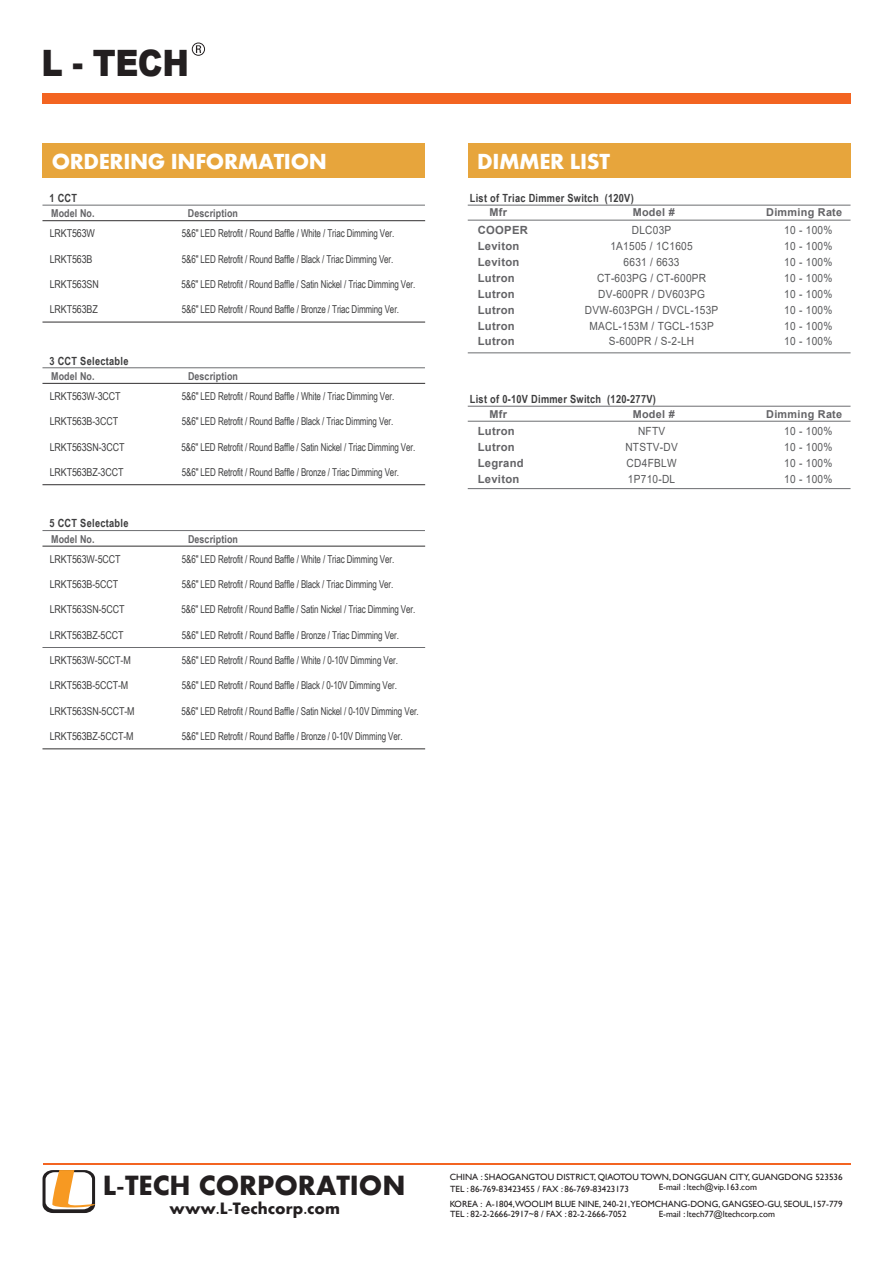
<style>
.page{position:relative;width:893px;height:1263px;background:#fff}
.page>*{position:absolute;margin:0;border:0;box-sizing:border-box;transform-origin:0 0}
.t1{font:900 36.3px "Arial";color:#231f20;scale:.88 1}
.t2{font:700 28.8px "Aharoni";color:#231f20}
.t3{font:700 22.5px "Aharoni";letter-spacing:-.015em;color:#fff}
.t4{font:700 16.95px "Aharoni";color:#231f20}
.t5{font:11.25px "Arial";letter-spacing:.025em;color:#57585a;scale:.9 1}
.t6{font:700 11.25px "Arial Narrow";letter-spacing:.025em;color:#3e3e3f}
.t7{font:700 11.25px "Arial";letter-spacing:.025em;color:#636366}
.t8{font:10.8px "Arial Narrow";letter-spacing:-.01em;color:#3e3e3f;scale:.9 1}
.t9{font:10.8px "Arial Narrow";letter-spacing:-.01em;color:#3e3e3f}
.t10{font:700 10.8px "Arial Narrow";letter-spacing:.01em;color:#636366}
.t11{font:700 10.8px "Arial";letter-spacing:.025em;color:#636366}
.t12{font:9px "Gill Sans";color:#231f20}
</style>
<div class="page">
<div style="left:42px;top:143px;width:383px;height:34px;background:#e7a53c"></div>
<div style="left:468px;top:143px;width:382px;height:34px;background:#e7a53c"></div>
<hr style="left:468px;top:220px;width:382px;height:1px;background:#6c6d70">
<hr style="left:468px;top:353px;width:382px;height:1px;background:#6c6d70">
<hr style="left:468px;top:205px;width:382px;height:1px;background:#6c6d70">
<hr style="left:468px;top:406px;width:382px;height:1px;background:#6c6d70">
<hr style="left:468px;top:421px;width:382px;height:1px;background:#6c6d70">
<hr style="left:468px;top:488px;width:382px;height:1px;background:#6c6d70">
<div style="left:42px;top:93px;width:808px;height:11px;background:#f36421"></div>
<svg style="left:192px;top:43px;width:13px;height:13px"></svg>
<hr style="left:43px;top:1163px;width:807px;height:2px;background:#f36421">
<svg style="left:43px;top:1170px;width:53px;height:43px"></svg>
<hr style="left:42px;top:205px;width:383px;height:1px;background:#6c6d70">
<hr style="left:42px;top:220px;width:383px;height:1px;background:#312f30">
<hr style="left:42px;top:322px;width:383px;height:1px;background:#312f30">
<hr style="left:42px;top:367px;width:383px;height:1px;background:#6c6d70">
<hr style="left:42px;top:383px;width:383px;height:1px;background:#312f30">
<hr style="left:42px;top:484px;width:383px;height:1px;background:#312f30">
<hr style="left:42px;top:530px;width:383px;height:1px;background:#6c6d70">
<hr style="left:42px;top:546px;width:383px;height:1px;background:#312f30">
<hr style="left:42px;top:647px;width:383px;height:1px;background:#6c6d70">
<hr style="left:42px;top:749px;width:383px;height:1px;background:#312f30">
<h1 class="t1" style="left:41px;top:36px;width:169px">L - TECH</h1>
<h3 class="t3" style="left:52px;top:153px;width:277px">ORDERING INFORMATION</h3>
<p class="t6" style="left:49px;top:190px;width:29px">1 CCT</p>
<p class="t10" style="left:51px;top:205px;width:45px">Model No.</p>
<p class="t10" style="left:188px;top:205px;width:52px">Description</p>
<p class="t9" style="left:50px;top:226px;width:47px">LRKT563W</p>
<p class="t8" style="left:182px;top:226px;width:238px">5&amp;6" LED Retrofit / Round Baffle / White / Triac Dimming Ver.</p>
<p class="t9" style="left:50px;top:251px;width:44px">LRKT563B</p>
<p class="t8" style="left:182px;top:251px;width:237px">5&amp;6" LED Retrofit / Round Baffle / Black / Triac Dimming Ver.</p>
<p class="t9" style="left:50px;top:276px;width:51px">LRKT563SN</p>
<p class="t8" style="left:182px;top:276px;width:261px">5&amp;6" LED Retrofit / Round Baffle / Satin Nickel / Triac Dimming Ver.</p>
<p class="t9" style="left:50px;top:302px;width:50px">LRKT563BZ</p>
<p class="t8" style="left:182px;top:302px;width:243px">5&amp;6" LED Retrofit / Round Baffle / Bronze / Triac Dimming Ver.</p>
<p class="t6" style="left:49px;top:352px;width:81px">3 CCT Selectable</p>
<p class="t10" style="left:51px;top:368px;width:45px">Model No.</p>
<p class="t9" style="left:50px;top:388px;width:72px">LRKT563W-3CCT</p>
<p class="t9" style="left:50px;top:414px;width:70px">LRKT563B-3CCT</p>
<p class="t9" style="left:50px;top:439px;width:76px">LRKT563SN-3CCT</p>
<p class="t9" style="left:50px;top:464px;width:75px">LRKT563BZ-3CCT</p>
<p class="t6" style="left:49px;top:515px;width:81px">5 CCT Selectable</p>
<p class="t10" style="left:51px;top:531px;width:45px">Model No.</p>
<p class="t9" style="left:50px;top:551px;width:72px">LRKT563W-5CCT</p>
<p class="t9" style="left:50px;top:576px;width:70px">LRKT563B-5CCT</p>
<p class="t9" style="left:50px;top:602px;width:76px">LRKT563SN-5CCT</p>
<p class="t9" style="left:50px;top:627px;width:75px">LRKT563BZ-5CCT</p>
<p class="t9" style="left:50px;top:652px;width:83px">LRKT563W-5CCT-M</p>
<p class="t9" style="left:50px;top:678px;width:80px">LRKT563B-5CCT-M</p>
<p class="t9" style="left:50px;top:703px;width:86px">LRKT563SN-5CCT-M</p>
<p class="t9" style="left:50px;top:728px;width:85px">LRKT563BZ-5CCT-M</p>
<p class="t10" style="left:188px;top:368px;width:52px">Description</p>
<p class="t8" style="left:182px;top:388px;width:238px">5&amp;6" LED Retrofit / Round Baffle / White / Triac Dimming Ver.</p>
<p class="t8" style="left:182px;top:414px;width:237px">5&amp;6" LED Retrofit / Round Baffle / Black / Triac Dimming Ver.</p>
<p class="t8" style="left:182px;top:439px;width:261px">5&amp;6" LED Retrofit / Round Baffle / Satin Nickel / Triac Dimming Ver.</p>
<p class="t8" style="left:182px;top:464px;width:243px">5&amp;6" LED Retrofit / Round Baffle / Bronze / Triac Dimming Ver.</p>
<p class="t10" style="left:188px;top:531px;width:52px">Description</p>
<p class="t8" style="left:182px;top:551px;width:238px">5&amp;6" LED Retrofit / Round Baffle / White / Triac Dimming Ver.</p>
<p class="t8" style="left:182px;top:576px;width:237px">5&amp;6" LED Retrofit / Round Baffle / Black / Triac Dimming Ver.</p>
<p class="t8" style="left:182px;top:602px;width:261px">5&amp;6" LED Retrofit / Round Baffle / Satin Nickel / Triac Dimming Ver.</p>
<p class="t8" style="left:182px;top:627px;width:243px">5&amp;6" LED Retrofit / Round Baffle / Bronze / Triac Dimming Ver.</p>
<p class="t8" style="left:182px;top:652px;width:242px">5&amp;6" LED Retrofit / Round Baffle / White / 0-10V Dimming Ver.</p>
<p class="t8" style="left:182px;top:678px;width:241px">5&amp;6" LED Retrofit / Round Baffle / Black / 0-10V Dimming Ver.</p>
<p class="t8" style="left:182px;top:703px;width:265px">5&amp;6" LED Retrofit / Round Baffle / Satin Nickel / 0-10V Dimming Ver.</p>
<p class="t8" style="left:182px;top:728px;width:247px">5&amp;6" LED Retrofit / Round Baffle / Bronze / 0-10V Dimming Ver.</p>
<h3 class="t3" style="left:477px;top:153px;width:134px">DIMMER LIST</h3>
<p class="t11" style="left:489px;top:205px;width:19px">Mfr</p>
<p class="t11" style="left:633px;top:205px;width:44px">Model #</p>
<p class="t11" style="left:766px;top:205px;width:77px">Dimming Rate</p>
<p class="t6" style="left:470px;top:189px;width:165px">List of Triac Dimmer Switch (120V)</p>
<p class="t7" style="left:478px;top:223px;width:52px">COOPER</p>
<p class="t5" style="left:632px;top:223px;width:45px">DLC03P</p>
<p class="t5" style="left:784px;top:223px;width:55px">10 - 100%</p>
<p class="t7" style="left:478px;top:238px;width:43px">Leviton</p>
<p class="t5" style="left:610px;top:238px;width:93px">1A1505 / 1C1605</p>
<p class="t5" style="left:784px;top:238px;width:55px">10 - 100%</p>
<p class="t7" style="left:478px;top:254px;width:43px">Leviton</p>
<p class="t5" style="left:624px;top:254px;width:64px">6631 / 6633</p>
<p class="t5" style="left:784px;top:254px;width:55px">10 - 100%</p>
<p class="t7" style="left:478px;top:270px;width:39px">Lutron</p>
<p class="t5" style="left:597px;top:270px;width:123px">CT-603PG / CT-600PR</p>
<p class="t5" style="left:784px;top:270px;width:55px">10 - 100%</p>
<p class="t7" style="left:478px;top:286px;width:39px">Lutron</p>
<p class="t5" style="left:598px;top:286px;width:120px">DV-600PR / DV603PG</p>
<p class="t5" style="left:784px;top:286px;width:55px">10 - 100%</p>
<p class="t7" style="left:478px;top:302px;width:39px">Lutron</p>
<p class="t5" style="left:585px;top:302px;width:150px">DVW-603PGH / DVCL-153P</p>
<p class="t5" style="left:784px;top:302px;width:55px">10 - 100%</p>
<p class="t7" style="left:478px;top:318px;width:39px">Lutron</p>
<p class="t5" style="left:589px;top:318px;width:140px">MACL-153M / TGCL-153P</p>
<p class="t5" style="left:784px;top:318px;width:55px">10 - 100%</p>
<p class="t7" style="left:478px;top:334px;width:39px">Lutron</p>
<p class="t5" style="left:609px;top:334px;width:96px">S-600PR / S-2-LH</p>
<p class="t5" style="left:784px;top:334px;width:55px">10 - 100%</p>
<p class="t6" style="left:470px;top:390px;width:188px">List of 0-10V Dimmer Switch (120-277V)</p>
<p class="t11" style="left:489px;top:406px;width:19px">Mfr</p>
<p class="t11" style="left:633px;top:406px;width:44px">Model #</p>
<p class="t11" style="left:766px;top:406px;width:77px">Dimming Rate</p>
<p class="t7" style="left:478px;top:424px;width:39px">Lutron</p>
<p class="t5" style="left:638px;top:424px;width:32px">NFTV</p>
<p class="t5" style="left:784px;top:424px;width:55px">10 - 100%</p>
<p class="t7" style="left:478px;top:439px;width:39px">Lutron</p>
<p class="t5" style="left:625px;top:440px;width:60px">NTSTV-DV</p>
<p class="t5" style="left:784px;top:440px;width:55px">10 - 100%</p>
<p class="t7" style="left:478px;top:455px;width:48px">Legrand</p>
<p class="t5" style="left:627px;top:455px;width:57px">CD4FBLW</p>
<p class="t5" style="left:784px;top:455px;width:55px">10 - 100%</p>
<p class="t7" style="left:478px;top:471px;width:43px">Leviton</p>
<p class="t5" style="left:628px;top:471px;width:54px">1P710-DL</p>
<p class="t5" style="left:784px;top:471px;width:55px">10 - 100%</p>
<p class="t12" style="left:450px;top:1171px;width:394px">CHINA : SHAOGANGTOU DISTRICT, QIAOTOU TOWN, DONGGUAN CITY, GUANGDONG 523536</p>
<p class="t12" style="left:450px;top:1199px;width:394px">KOREA : A-1804,WOOLIM BLUE NINE, 240-21,YEOMCHANG-DONG, GANGSEO-GU, SEOUL,157-779</p>
<h2 class="t2" style="left:103px;top:1173px;width:304px">L-TECH CORPORATION</h2>
<h3 class="t4" style="left:170px;top:1202px;width:172px">www.L-Techcorp.com</h3>
<p class="t12" style="left:450px;top:1209px;width:178px">TEL : 82-2-2666-2917~8 / FAX : 82-2-2666-7052</p>
<p class="t12" style="left:659px;top:1182px;width:100px">E-mail : ltech@vip.163.com</p>
<p class="t12" style="left:659px;top:1209px;width:118px">E-mail : ltech77@ltechcorp.com</p>
<p class="t12" style="left:450px;top:1183px;width:180px">TEL : 86-769-83423455 / FAX : 86-769-83423173</p>
</div>
